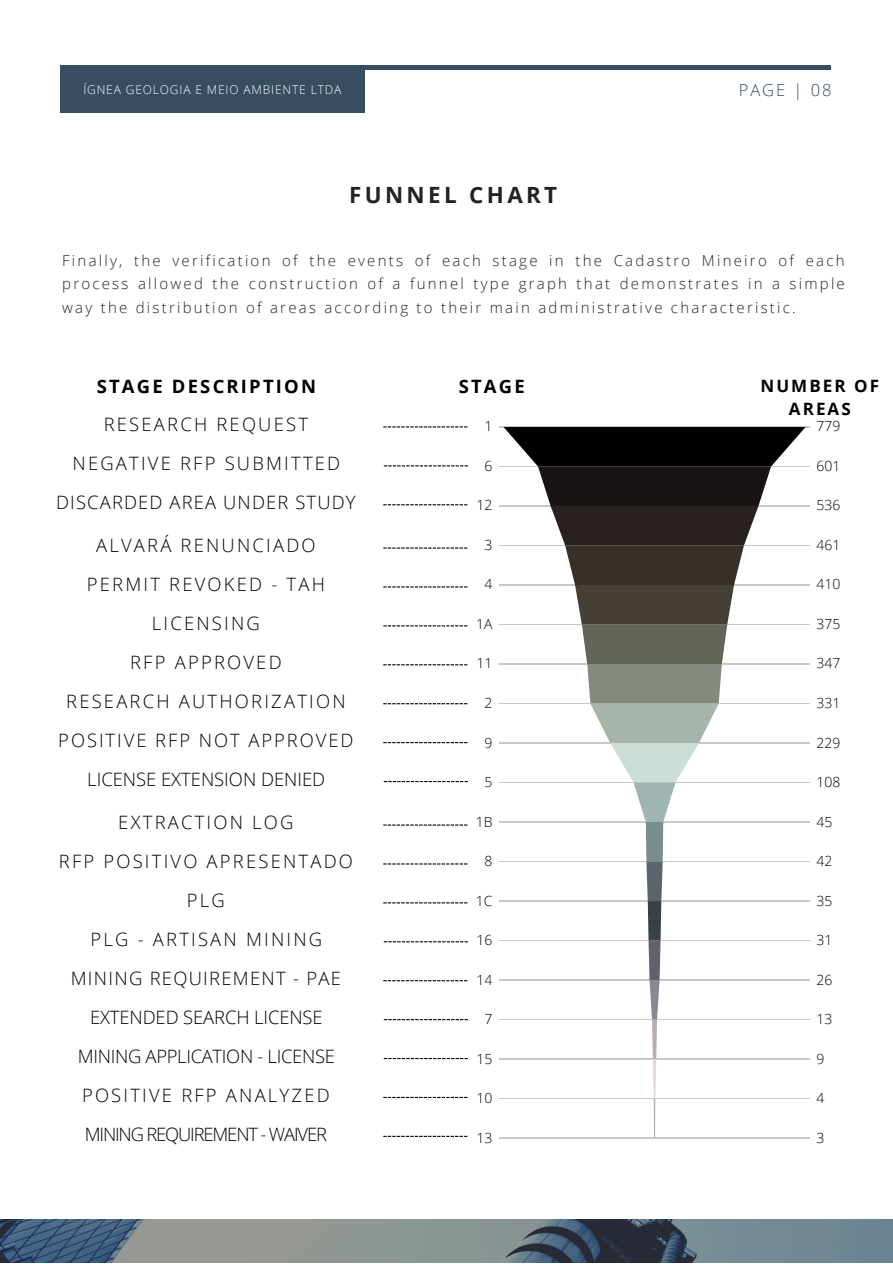
<style>
.page{position:relative;width:893px;height:1264px;background:#fff}
.page>*{position:absolute;margin:0;border:0;box-sizing:border-box;transform-origin:0 0}
.t1{font:700 22.35px "Open Sans";letter-spacing:.15em;color:#222}
.t2{font:300 18.45px/38.8px "Open Sans";letter-spacing:.12em;color:#000;text-align:center}
.t3{font:300 18.45px/38.8px "Open Sans";letter-spacing:.07em;color:#000;text-align:center}
.t4{font:700 18.45px "Open Sans";letter-spacing:.12em;color:#000}
.t5{font:700 16.95px/23.4px "Open Sans";letter-spacing:.12em;color:#000;text-align:center}
.t6{font:300 16.5px "Open Sans";letter-spacing:.12em;color:#364d62}
.t7{font:300 15px/23.5px "Open Sans";letter-spacing:.15em;color:#222;text-align:justify}
.t8{font:300 13.95px "Open Sans";color:#000}
.t9{font:300 12px "Open Sans";letter-spacing:.07em;color:#fff}
</style>
<div class="page">
<hr style="left:60px;top:66px;width:770px;height:3px;background:#364d62">
<div style="left:60px;top:66px;width:305px;height:47px;background:#364d62"></div>
<img style="left:0;top:1219px;width:892px;height:43px">
<hr style="left:499px;top:426px;width:310px;height:1px;background:#222">
<hr style="left:499px;top:466px;width:310px;height:1px;background:#222">
<hr style="left:499px;top:505px;width:310px;height:1px;background:#222">
<hr style="left:499px;top:545px;width:310px;height:1px;background:#222">
<hr style="left:499px;top:584px;width:310px;height:1px;background:#222">
<hr style="left:499px;top:624px;width:310px;height:1px;background:#222">
<hr style="left:499px;top:663px;width:310px;height:1px;background:#222">
<hr style="left:499px;top:703px;width:310px;height:1px;background:#222">
<hr style="left:499px;top:742px;width:310px;height:1px;background:#222">
<hr style="left:499px;top:782px;width:310px;height:1px;background:#222">
<hr style="left:499px;top:821px;width:310px;height:1px;background:#222">
<hr style="left:499px;top:861px;width:310px;height:1px;background:#222">
<hr style="left:499px;top:900px;width:310px;height:1px;background:#222">
<hr style="left:499px;top:940px;width:310px;height:1px;background:#222">
<hr style="left:499px;top:979px;width:310px;height:1px;background:#222">
<hr style="left:499px;top:1019px;width:310px;height:1px;background:#222">
<hr style="left:499px;top:1058px;width:310px;height:1px;background:#222">
<hr style="left:499px;top:1098px;width:310px;height:1px;background:#222">
<hr style="left:499px;top:1137px;width:310px;height:1px;background:#222">
<svg style="left:503px;top:427px;width:302px;height:671px"></svg>
<hr style="left:653px;top:1098px;width:2px;height:40px;background:#baacb7">
<svg style="left:383px;top:426px;width:84px;height:1px"></svg>
<svg style="left:384px;top:465px;width:84px;height:1px"></svg>
<svg style="left:383px;top:504px;width:84px;height:1px"></svg>
<svg style="left:383px;top:547px;width:84px;height:1px"></svg>
<svg style="left:383px;top:586px;width:84px;height:1px"></svg>
<svg style="left:383px;top:625px;width:84px;height:1px"></svg>
<svg style="left:383px;top:664px;width:84px;height:1px"></svg>
<svg style="left:383px;top:703px;width:84px;height:1px"></svg>
<svg style="left:383px;top:742px;width:84px;height:1px"></svg>
<svg style="left:384px;top:781px;width:84px;height:1px"></svg>
<svg style="left:383px;top:824px;width:84px;height:1px"></svg>
<svg style="left:383px;top:863px;width:84px;height:1px"></svg>
<svg style="left:383px;top:902px;width:84px;height:1px"></svg>
<svg style="left:384px;top:941px;width:84px;height:1px"></svg>
<svg style="left:383px;top:980px;width:84px;height:1px"></svg>
<svg style="left:384px;top:1019px;width:84px;height:1px"></svg>
<svg style="left:384px;top:1058px;width:84px;height:1px"></svg>
<svg style="left:383px;top:1096px;width:84px;height:1px"></svg>
<svg style="left:383px;top:1135px;width:84px;height:1px"></svg>
<p class="t9" style="left:83px;top:81px;width:259px">ÍGNEA GEOLOGIA E MEIO AMBIENTE LTDA</p>
<p class="t6" style="left:738px;top:78px;width:94px">PAGE | 08</p>
<h1 class="t1" style="left:349px;top:179px;width:209px">FUNNEL CHART</h1>
<p class="t7" style="left:62px;top:248px;width:784px">Finally, the verification of the events of each stage in the Cadastro Mineiro of each process allowed the construction of a funnel type graph that demonstrates in a simple way the distribution of areas according to their main administrative characteristic.</p>
<p class="t4" style="left:97px;top:373px;width:221px">STAGE DESCRIPTION</p>
<p class="t2" style="left:56px;top:404px;width:301px">RESEARCH REQUEST<br>NEGATIVE RFP SUBMITTED<br>DISCARDED AREA UNDER STUDY</p>
<p class="t2" style="left:58px;top:525px;width:297px">ALVARÁ RENUNCIADO<br>PERMIT REVOKED - TAH<br>LICENSING<br>RFP APPROVED<br>RESEARCH AUTHORIZATION<br>POSITIVE RFP NOT APPROVED<br>LICENSE EXTENSION DENIED</p>
<p class="t3" style="left:59px;top:802px;width:295px">EXTRACTION LOG<br>RFP POSITIVO APRESENTADO<br>PLG<br>PLG - ARTISAN MINING<br>MINING REQUIREMENT - PAE<br>EXTENDED SEARCH LICENSE<br>MINING APPLICATION - LICENSE<br>POSITIVE RFP ANALYZED<br>MINING REQUIREMENT - WAIVER</p>
<p class="t4" style="left:458px;top:373px;width:67px">STAGE</p>
<p class="t5" style="left:760px;top:373px;width:120px">NUMBER OF<br>AREAS</p>
<p class="t8" style="left:484px;top:416px;width:9px">1</p>
<p class="t8" style="left:484px;top:456px;width:9px">6</p>
<p class="t8" style="left:476px;top:495px;width:17px">12</p>
<p class="t8" style="left:484px;top:535px;width:9px">3</p>
<p class="t8" style="left:484px;top:574px;width:9px">4</p>
<p class="t8" style="left:476px;top:614px;width:18px">1A</p>
<p class="t8" style="left:476px;top:653px;width:17px">11</p>
<p class="t8" style="left:484px;top:693px;width:9px">2</p>
<p class="t8" style="left:484px;top:732px;width:9px">9</p>
<p class="t8" style="left:484px;top:772px;width:9px">5</p>
<p class="t8" style="left:475px;top:811px;width:18px">1B</p>
<p class="t8" style="left:484px;top:851px;width:9px">8</p>
<p class="t8" style="left:476px;top:890px;width:18px">1C</p>
<p class="t8" style="left:476px;top:930px;width:17px">16</p>
<p class="t8" style="left:476px;top:969px;width:17px">14</p>
<p class="t8" style="left:484px;top:1009px;width:9px">7</p>
<p class="t8" style="left:476px;top:1048px;width:17px">15</p>
<p class="t8" style="left:476px;top:1088px;width:17px">10</p>
<p class="t8" style="left:476px;top:1127px;width:17px">13</p>
<p class="t8" style="left:816px;top:416px;width:25px">779</p>
<p class="t8" style="left:816px;top:456px;width:25px">601</p>
<p class="t8" style="left:816px;top:495px;width:25px">536</p>
<p class="t8" style="left:816px;top:535px;width:25px">461</p>
<p class="t8" style="left:816px;top:574px;width:25px">410</p>
<p class="t8" style="left:816px;top:614px;width:25px">375</p>
<p class="t8" style="left:816px;top:653px;width:25px">347</p>
<p class="t8" style="left:816px;top:693px;width:25px">331</p>
<p class="t8" style="left:816px;top:732px;width:25px">229</p>
<p class="t8" style="left:816px;top:772px;width:25px">108</p>
<p class="t8" style="left:816px;top:811px;width:17px">45</p>
<p class="t8" style="left:816px;top:851px;width:17px">42</p>
<p class="t8" style="left:816px;top:890px;width:17px">35</p>
<p class="t8" style="left:816px;top:930px;width:17px">31</p>
<p class="t8" style="left:816px;top:969px;width:17px">26</p>
<p class="t8" style="left:816px;top:1009px;width:17px">13</p>
<p class="t8" style="left:816px;top:1048px;width:9px">9</p>
<p class="t8" style="left:816px;top:1088px;width:9px">4</p>
<p class="t8" style="left:816px;top:1127px;width:9px">3</p>
</div>
